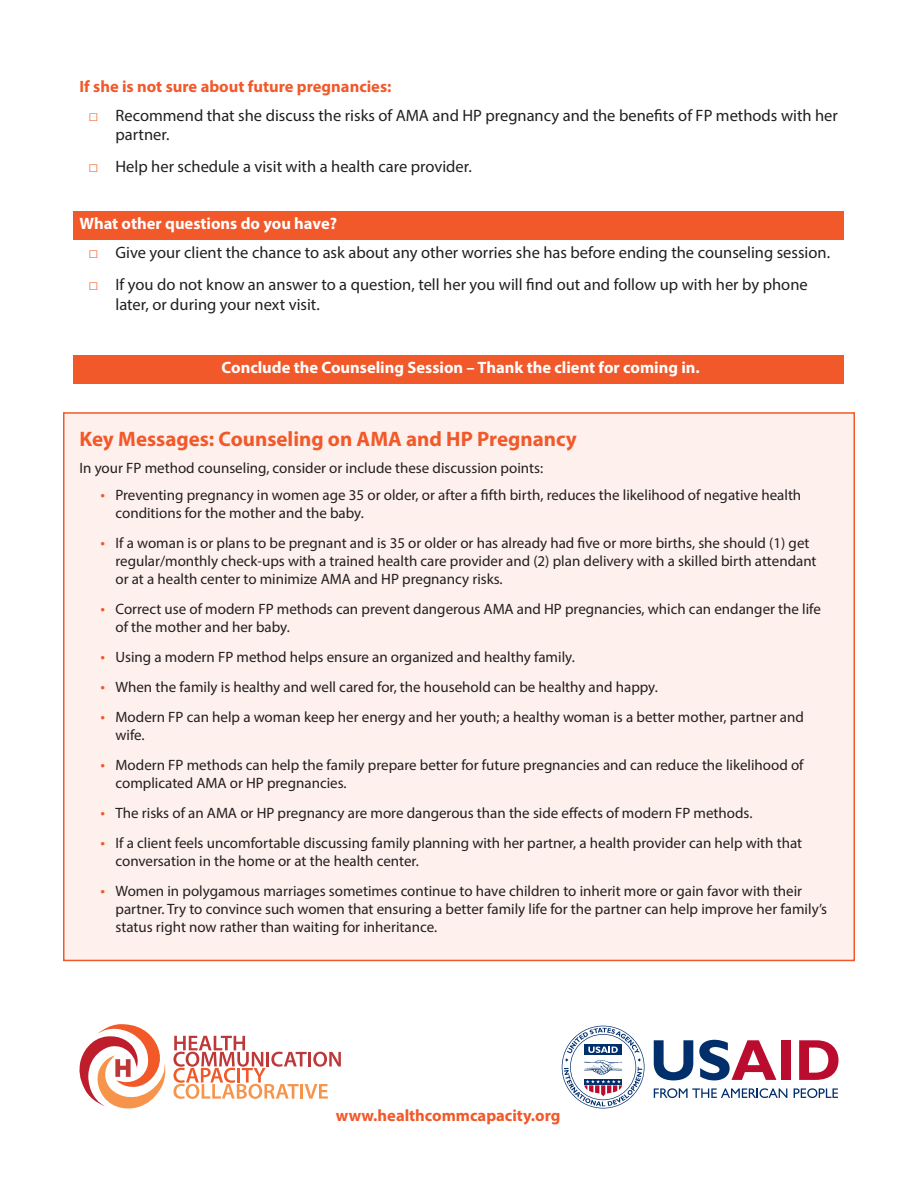
<style>
.page{position:relative;width:918px;height:1188px;background:#fff}
.page>*{position:absolute;margin:0;border:0;box-sizing:border-box;transform-origin:0 0}
.t1{font:700 21px "Myriad Pro";color:#f1592a}
.t2{font:16.5px/19.8px "Myriad Pro";color:#231f20}
.Heading4-orange{font:700 16.5px "Myriad Pro";color:#fff}
.Heading3{font:700 16.5px "Myriad Pro";color:#f1592a}
.t3{font:15px/18px "Myriad Pro";color:#231f20}
.s1{font-family:"Century";color:#f1592a}
.s2{font-size:16.5px;color:#f1592a}
</style>
<div class="page">
<div style="left:63px;top:412px;width:792px;height:549px;background:#fef0ec;border:2px solid #f1592a"></div>
<div style="left:74px;top:211px;width:770px;height:28px;background:#f1592a"></div>
<div style="left:74px;top:355px;width:770px;height:28px;background:#f1592a"></div>
<svg style="left:173px;top:1036px;width:168px;height:63px"></svg>
<svg style="left:80px;top:1024px;width:86px;height:84px"></svg>
<svg style="left:654px;top:1040px;width:39px;height:40px"></svg>
<svg style="left:654px;top:1088px;width:133px;height:10px"></svg>
<svg style="left:794px;top:1088px;width:44px;height:10px"></svg>
<svg style="left:699px;top:1040px;width:77px;height:40px"></svg>
<div style="left:781px;top:1040px;width:10px;height:40px;background:#ba0c2f"></div>
<svg style="left:799px;top:1040px;width:39px;height:40px"></svg>
<svg style="left:562px;top:1026px;width:83px;height:82px"></svg>
<p class="Heading3" style="left:80px;top:76px;width:313px">If she is not sure about future pregnancies:</p>
<p class="t2" style="left:116px;top:105px;width:724px;text-indent:-27px"><span class="s1">□</span> Recommend that she discuss the risks of AMA and HP pregnancy and the benefits of FP methods with her partner.</p>
<p class="t2" style="left:88px;top:157px;width:385px"><span class="s1">□</span> Help her schedule a visit with a health care provider.</p>
<p class="Heading4-orange" style="left:80px;top:213px;width:259px">What other questions do you have?</p>
<p class="t2" style="left:88px;top:242px;width:743px"><span class="s1">□</span> Give your client the chance to ask about any other worries she has before ending the counseling session.</p>
<p class="t2" style="left:116px;top:274px;width:694px;text-indent:-27px"><span class="s1">□</span> If you do not know an answer to a question, tell her you will find out and follow up with her by phone later, or during your next visit.</p>
<p class="Heading4-orange" style="left:222px;top:357px;width:480px">Conclude the Counseling Session – Thank the client for coming in.</p>
<p class="t1" style="left:80px;top:425px;width:499px">Key Messages: Counseling on AMA and HP Pregnancy</p>
<p class="t3" style="left:80px;top:459px;width:465px">In your FP method counseling, consider or include these discussion points:</p>
<p class="t3" style="left:116px;top:486px;width:687px;text-indent:-15px"><span class="s2">•</span> Preventing pregnancy in women age 35 or older, or after a fifth birth, reduces the likelihood of negative health conditions for the mother and the baby.</p>
<p class="t3" style="left:116px;top:534px;width:703px;text-indent:-15px"><span class="s2">•</span> If a woman is or plans to be pregnant and is 35 or older or has already had five or more births, she should (1) get regular/monthly check-ups with a trained health care provider and (2) plan delivery with a skilled birth attendant or at a health center to minimize AMA and HP pregnancy risks.</p>
<p class="t3" style="left:116px;top:600px;width:707px;text-indent:-15px"><span class="s2">•</span> Correct use of modern FP methods can prevent dangerous AMA and HP pregnancies, which can endanger the life of the mother and her baby.</p>
<p class="t3" style="left:100px;top:648px;width:476px"><span class="s2">•</span> Using a modern FP method helps ensure an organized and healthy family.</p>
<p class="t3" style="left:100px;top:678px;width:559px"><span class="s2">•</span> When the family is healthy and well cared for, the household can be healthy and happy.</p>
<p class="t3" style="left:116px;top:708px;width:690px;text-indent:-15px"><span class="s2">•</span> Modern FP can help a woman keep her energy and her youth; a healthy woman is a better mother, partner and wife.</p>
<p class="t3" style="left:116px;top:756px;width:690px;text-indent:-15px"><span class="s2">•</span> Modern FP methods can help the family prepare better for future pregnancies and can reduce the likelihood of complicated AMA or HP pregnancies.</p>
<p class="t3" style="left:100px;top:804px;width:654px"><span class="s2">•</span> The risks of an AMA or HP pregnancy are more dangerous than the side effects of modern FP methods.</p>
<p class="t3" style="left:116px;top:834px;width:688px;text-indent:-15px"><span class="s2">•</span> If a client feels uncomfortable discussing family planning with her partner, a health provider can help with that conversation in the home or at the health center.</p>
<p class="t3" style="left:116px;top:882px;width:713px;text-indent:-15px"><span class="s2">•</span> Women in polygamous marriages sometimes continue to have children to inherit more or gain favor with their partner. Try to convince such women that ensuring a better family life for the partner can help improve her family’s status right now rather than waiting for inheritance.</p>
<p class="Heading3" style="left:336px;top:1105px;width:226px">www.healthcommcapacity.org</p>
</div>
